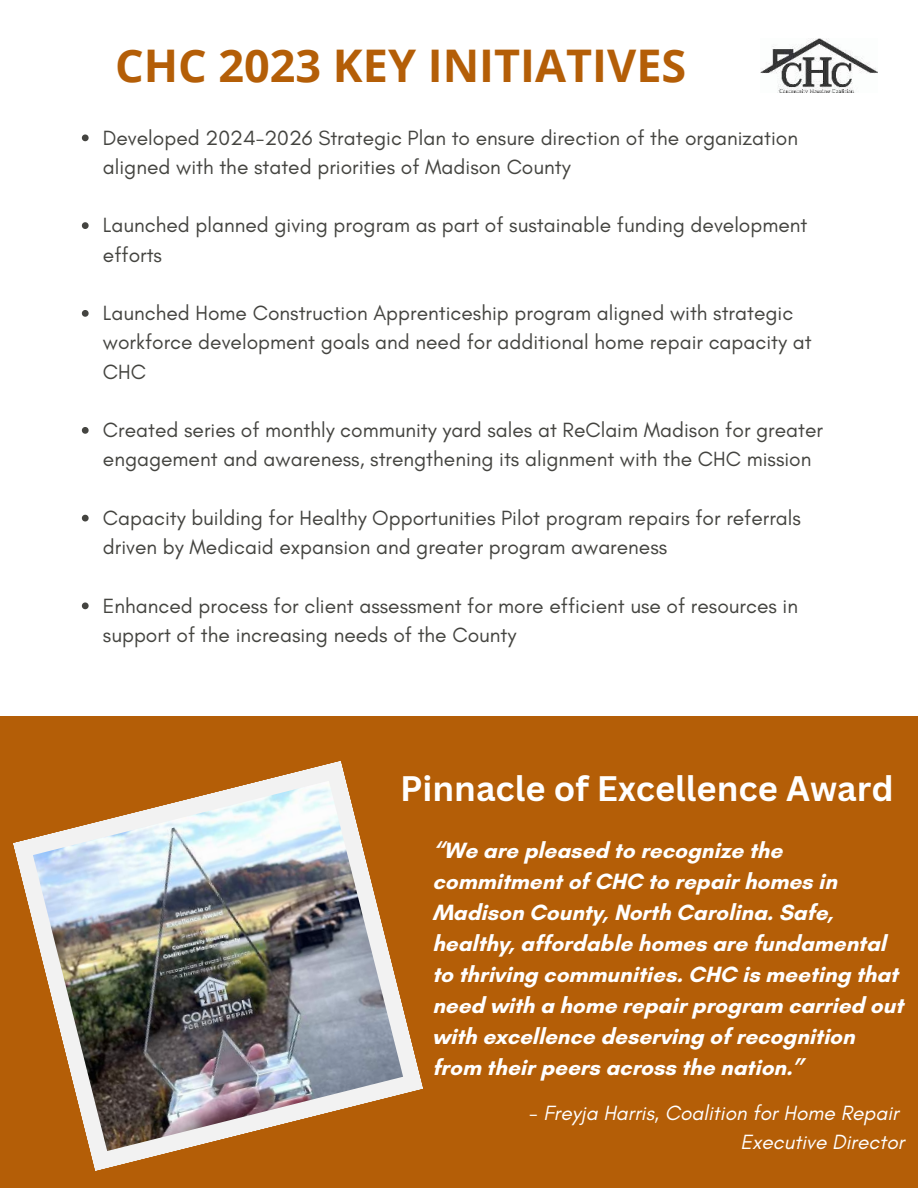
<style>
.page{position:relative;width:918px;height:1188px;background:#fff}
.page>*{position:absolute;margin:0;border:0;box-sizing:border-box;transform-origin:0 0}
.t1{font:700 45px "Open Sans";color:#b45e07}
.t2{font:700 34.5px "Canva Sans";color:#fff}
.t3{font:700 22.5px/31px "Glacial Indifference";color:#fff}
.t4{font:21px/29.2px "Glacial Indifference";color:#444440}
.t5{font:italic 21px/29px "Glacial Indifference";color:#fff;text-align:right}
</style>
<div class="page">
<div style="left:0;top:716px;width:918px;height:472px;background:#b45e07"></div>
<img style="left:760px;top:38px;width:117px;height:54px">
<img style="left:13px;top:761px;width:410px;height:410px">
<svg style="left:82px;top:134px;width:7px;height:7px"></svg>
<svg style="left:82px;top:222px;width:7px;height:7px"></svg>
<svg style="left:82px;top:310px;width:7px;height:7px"></svg>
<svg style="left:82px;top:427px;width:7px;height:7px"></svg>
<svg style="left:82px;top:515px;width:7px;height:6px"></svg>
<svg style="left:82px;top:602px;width:7px;height:7px"></svg>
<h1 class="t1" style="left:115px;top:34px;width:573px">CHC 2023 KEY INITIATIVES</h1>
<p class="t4" style="left:103px;top:123px;width:697px">Developed 2024-2026 Strategic Plan to ensure direction of the organization aligned with the stated priorities of Madison County</p>
<p class="t4" style="left:103px;top:211px;width:706px">Launched planned giving program as part of sustainable funding development efforts</p>
<p class="t4" style="left:103px;top:299px;width:710px">Launched Home Construction Apprenticeship program aligned with strategic workforce development goals and need for additional home repair capacity at<br>CHC</p>
<p class="t4" style="left:103px;top:416px;width:722px">Created series of monthly community yard sales at ReClaim Madison for greater engagement and awareness, strengthening its alignment with the CHC mission</p>
<p class="t4" style="left:103px;top:504px;width:700px">Capacity building for Healthy Opportunities Pilot program repairs for referrals driven by Medicaid expansion and greater program awareness</p>
<p class="t4" style="left:103px;top:591px;width:697px">Enhanced process for client assessment for more efficient use of resources in support of the increasing needs of the County</p>
<h2 class="t2" style="left:400px;top:768px;width:495px">Pinnacle of Excellence Award</h2>
<p class="t3" style="left:432px;top:835px;width:472px">“We are pleased to recognize the commitment of CHC to repair homes in Madison County, North Carolina. Safe, healthy, affordable homes are fundamental to thriving communities. CHC is meeting that need with a home repair program carried out with excellence deserving of recognition from their peers across the nation.”</p>
<p class="t5" style="left:529px;top:1099px;width:377px">- Freyja Harris, Coalition for Home Repair<br>Executive Director</p>
</div>
